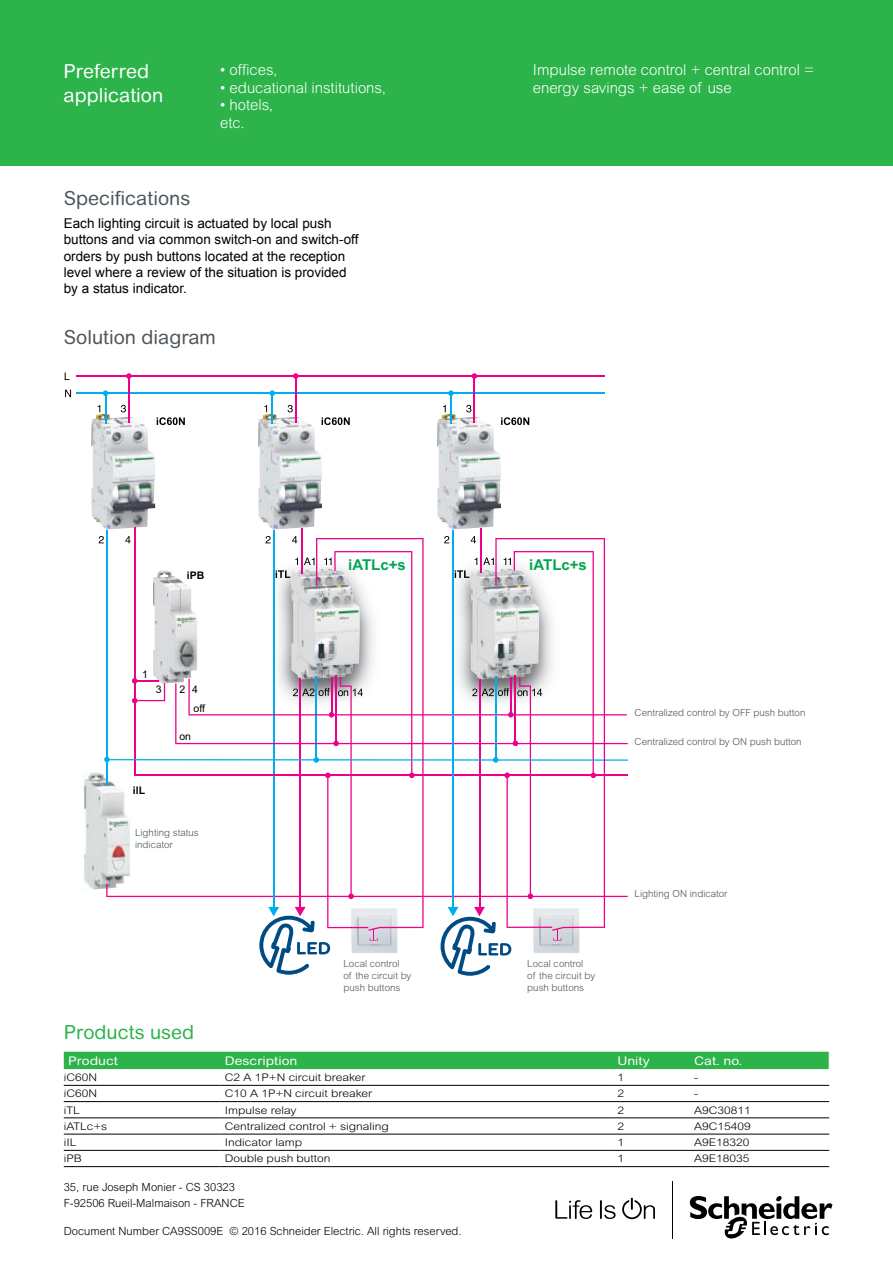
<style>
.page{position:relative;width:893px;height:1263px;background:#fff}
.page>*{position:absolute;margin:0;border:0;box-sizing:border-box;transform-origin:0 0}
.t1{font:19.5px "Arial Rounded MT Pro";color:#4d555b}
.t2{font:19.5px/23.4px "Arial Rounded MT Std";color:#fff}
.t3{font:19.5px "Arial Rounded MT Pro";color:#2cb34a}
.t4{font:300 15px/18px "Arial Rounded MT Std";color:#fff}
.t5{font:700 15px "Arial";color:#00a651}
.t6{font:13.5px/16.2px "Arial";color:#000}
.t7{font:12px "Arial Rounded MT Std";color:#fff;scale:1.15 1}
.t8{font:300 11.25px/16.5px "Arial Rounded MT Std";color:#000}
.t9{font:300 10.5px "Arial Rounded MT Std";color:#000;scale:1.15 1}
.t10{font:10.5px "Arial";color:#000}
.t11{font:700 10.5px "Arial";color:#000}
.t12{font:300 9.75px/11.7px "Arial Rounded MT Std";color:#4d555b}
</style>
<div class="page">
<hr style="left:0;top:165px;width:1px;height:401px;background:#2cb34a">
<div style="left:0;top:0;width:893px;height:165px;background:#2cb34a"></div>
<div style="left:64px;top:1052px;width:766px;height:17px;background:#2cb34a"></div>
<hr style="left:64px;top:1085px;width:157px;height:1px;background:#000">
<hr style="left:221px;top:1085px;width:392px;height:1px;background:#000">
<hr style="left:613px;top:1085px;width:77px;height:1px;background:#000">
<hr style="left:690px;top:1085px;width:139px;height:1px;background:#000">
<hr style="left:64px;top:1101px;width:157px;height:1px;background:#000">
<hr style="left:221px;top:1101px;width:392px;height:1px;background:#000">
<hr style="left:613px;top:1101px;width:77px;height:1px;background:#000">
<hr style="left:690px;top:1101px;width:139px;height:1px;background:#000">
<hr style="left:64px;top:1117px;width:157px;height:1px;background:#000">
<hr style="left:221px;top:1117px;width:392px;height:1px;background:#000">
<hr style="left:613px;top:1117px;width:77px;height:1px;background:#000">
<hr style="left:690px;top:1117px;width:139px;height:1px;background:#000">
<hr style="left:64px;top:1134px;width:157px;height:1px;background:#000">
<hr style="left:221px;top:1134px;width:392px;height:1px;background:#000">
<hr style="left:613px;top:1134px;width:77px;height:1px;background:#000">
<hr style="left:690px;top:1134px;width:139px;height:1px;background:#000">
<hr style="left:64px;top:1150px;width:157px;height:1px;background:#000">
<hr style="left:221px;top:1150px;width:392px;height:1px;background:#000">
<hr style="left:613px;top:1150px;width:77px;height:1px;background:#000">
<hr style="left:690px;top:1150px;width:139px;height:1px;background:#000">
<hr style="left:64px;top:1166px;width:157px;height:1px;background:#000">
<hr style="left:221px;top:1166px;width:392px;height:1px;background:#000">
<hr style="left:613px;top:1166px;width:77px;height:1px;background:#000">
<hr style="left:690px;top:1166px;width:139px;height:1px;background:#000">
<img style="left:83px;top:772px;width:16px;height:117px">
<img style="left:91px;top:414px;width:64px;height:116px">
<img style="left:258px;top:414px;width:64px;height:116px">
<img style="left:437px;top:414px;width:64px;height:116px">
<hr style="left:134px;top:528px;width:1px;height:248px;background:#ec008c">
<svg style="left:65px;top:390px;width:6px;height:7px"></svg>
<hr style="left:76px;top:392px;width:528px;height:2px;background:#00aeef">
<hr style="left:76px;top:375px;width:528px;height:1px;background:#ec008c">
<hr style="left:106px;top:530px;width:2px;height:230px;background:#00aeef">
<svg style="left:103px;top:390px;width:5px;height:6px"></svg>
<svg style="left:126px;top:373px;width:6px;height:6px"></svg>
<svg style="left:121px;top:405px;width:5px;height:7px"></svg>
<hr style="left:105px;top:393px;width:1px;height:31px;background:#00aeef">
<hr style="left:128px;top:376px;width:2px;height:47px;background:#ec008c">
<hr style="left:301px;top:528px;width:1px;height:45px;background:#ec008c">
<hr style="left:273px;top:530px;width:1px;height:382px;background:#00aeef">
<svg style="left:270px;top:390px;width:5px;height:6px"></svg>
<svg style="left:293px;top:373px;width:5px;height:6px"></svg>
<svg style="left:288px;top:405px;width:5px;height:7px"></svg>
<hr style="left:272px;top:393px;width:1px;height:31px;background:#00aeef">
<hr style="left:295px;top:376px;width:1px;height:47px;background:#ec008c">
<svg style="left:448px;top:390px;width:6px;height:6px"></svg>
<svg style="left:472px;top:373px;width:5px;height:6px"></svg>
<svg style="left:443px;top:405px;width:3px;height:7px"></svg>
<svg style="left:466px;top:405px;width:5px;height:7px"></svg>
<hr style="left:450px;top:393px;width:2px;height:31px;background:#00aeef">
<hr style="left:474px;top:376px;width:1px;height:47px;background:#ec008c">
<hr style="left:480px;top:528px;width:1px;height:45px;background:#ec008c">
<hr style="left:452px;top:530px;width:2px;height:382px;background:#00aeef">
<svg style="left:157px;top:417px;width:28px;height:8px"></svg>
<svg style="left:322px;top:417px;width:28px;height:8px"></svg>
<svg style="left:501px;top:417px;width:28px;height:8px"></svg>
<svg style="left:99px;top:536px;width:529px;height:440px"></svg>
<svg style="left:555px;top:1200px;width:37px;height:19px"></svg>
<svg style="left:600px;top:1200px;width:16px;height:19px"></svg>
<svg style="left:622px;top:1198px;width:33px;height:21px"></svg>
<hr style="left:672px;top:1181px;width:1px;height:58px;background:#000">
<svg style="left:690px;top:1196px;width:142px;height:43px"></svg>
<h1 class="t2" style="left:64px;top:60px;width:101px">Preferred application</h1>
<p class="t4" style="left:220px;top:61px;width:59px">• offices,</p>
<p class="t4" style="left:220px;top:78px;width:167px">• educational institutions,</p>
<p class="t4" style="left:220px;top:96px;width:55px">• hotels, etc.</p>
<h1 class="t1" style="left:64px;top:187px;width:128px">Specifications</h1>
<p class="t6" style="left:64px;top:216px;width:296px">Each lighting circuit is actuated by local push buttons and via common switch-on and switch-off orders by push buttons located at the reception level where a review of the situation is provided by a status indicator.</p>
<h1 class="t1" style="left:64px;top:325px;width:154px">Solution diagram</h1>
<p class="t4" style="left:533px;top:61px;width:283px">Impulse remote control + central control = energy savings + ease of use</p>
<p class="t11" style="left:187px;top:568px;width:19px">iPB</p>
<p class="t10" style="left:142px;top:667px;width:7px">1</p>
<p class="t10" style="left:156px;top:682px;width:7px">3</p>
<p class="t10" style="left:179px;top:682px;width:7px">2</p>
<p class="t10" style="left:192px;top:682px;width:7px">4</p>
<p class="t10" style="left:193px;top:701px;width:13px">off</p>
<p class="t10" style="left:179px;top:730px;width:13px">on</p>
<p class="t11" style="left:133px;top:784px;width:14px">ilL</p>
<p class="t12" style="left:135px;top:826px;width:65px">Lighting status indicator</p>
<h1 class="t3" style="left:64px;top:1021px;width:132px">Products used</h1>
<p class="t5" style="left:348px;top:555px;width:59px">iATLc+s</p>
<p class="t5" style="left:529px;top:555px;width:59px">iATLc+s</p>
<p class="t12" style="left:635px;top:707px;width:172px">Centralized control by OFF push button</p>
<p class="t12" style="left:635px;top:736px;width:168px">Centralized control by ON push button</p>
<p class="t12" style="left:344px;top:958px;width:69px">Local control<br>of the circuit by push buttons</p>
<p class="t12" style="left:527px;top:958px;width:69px">Local control<br>of the circuit by push buttons</p>
<p class="t12" style="left:635px;top:888px;width:94px">Lighting ON indicator</p>
<p class="t7" style="left:68px;top:1053px;width:45px">Product</p>
<p class="t7" style="left:225px;top:1053px;width:65px">Description</p>
<p class="t7" style="left:617px;top:1053px;width:30px">Unity</p>
<p class="t7" style="left:694px;top:1053px;width:43px">Cat. no.</p>
<p class="t9" style="left:64px;top:1071px;width:30px">iC60N</p>
<p class="t9" style="left:225px;top:1071px;width:124px">C2 A 1P+N circuit breaker</p>
<p class="t9" style="left:617px;top:1071px;width:7px">1</p>
<p class="t9" style="left:694px;top:1071px;width:5px">-</p>
<p class="t9" style="left:64px;top:1087px;width:30px">iC60N</p>
<p class="t9" style="left:225px;top:1087px;width:130px">C10 A 1P+N circuit breaker</p>
<p class="t9" style="left:617px;top:1087px;width:7px">2</p>
<p class="t9" style="left:694px;top:1087px;width:5px">-</p>
<p class="t9" style="left:64px;top:1104px;width:15px">iTL</p>
<p class="t9" style="left:225px;top:1104px;width:64px">Impulse relay</p>
<p class="t9" style="left:617px;top:1104px;width:7px">2</p>
<p class="t9" style="left:694px;top:1104px;width:51px">A9C30811</p>
<p class="t9" style="left:64px;top:1120px;width:39px">iATLc+s</p>
<p class="t9" style="left:225px;top:1120px;width:144px">Centralized control + signaling</p>
<p class="t9" style="left:617px;top:1120px;width:7px">2</p>
<p class="t9" style="left:694px;top:1120px;width:51px">A9C15409</p>
<p class="t9" style="left:64px;top:1136px;width:13px">iIL</p>
<p class="t9" style="left:225px;top:1136px;width:69px">Indicator lamp</p>
<p class="t9" style="left:617px;top:1136px;width:7px">1</p>
<p class="t9" style="left:694px;top:1136px;width:50px">A9E18320</p>
<p class="t9" style="left:64px;top:1152px;width:17px">iPB</p>
<p class="t9" style="left:225px;top:1152px;width:93px">Double push button</p>
<p class="t9" style="left:617px;top:1152px;width:7px">1</p>
<p class="t9" style="left:694px;top:1152px;width:50px">A9E18035</p>
<p class="t8" style="left:64px;top:1178px;width:182px">35, rue Joseph Monier - CS 30323<br>F-92506 Rueil-Malmaison - FRANCE</p>
<p class="t8" style="left:64px;top:1223px;width:399px">Document Number CA9SS009E © 2016 Schneider Electric. All rights reserved.</p>
</div>
